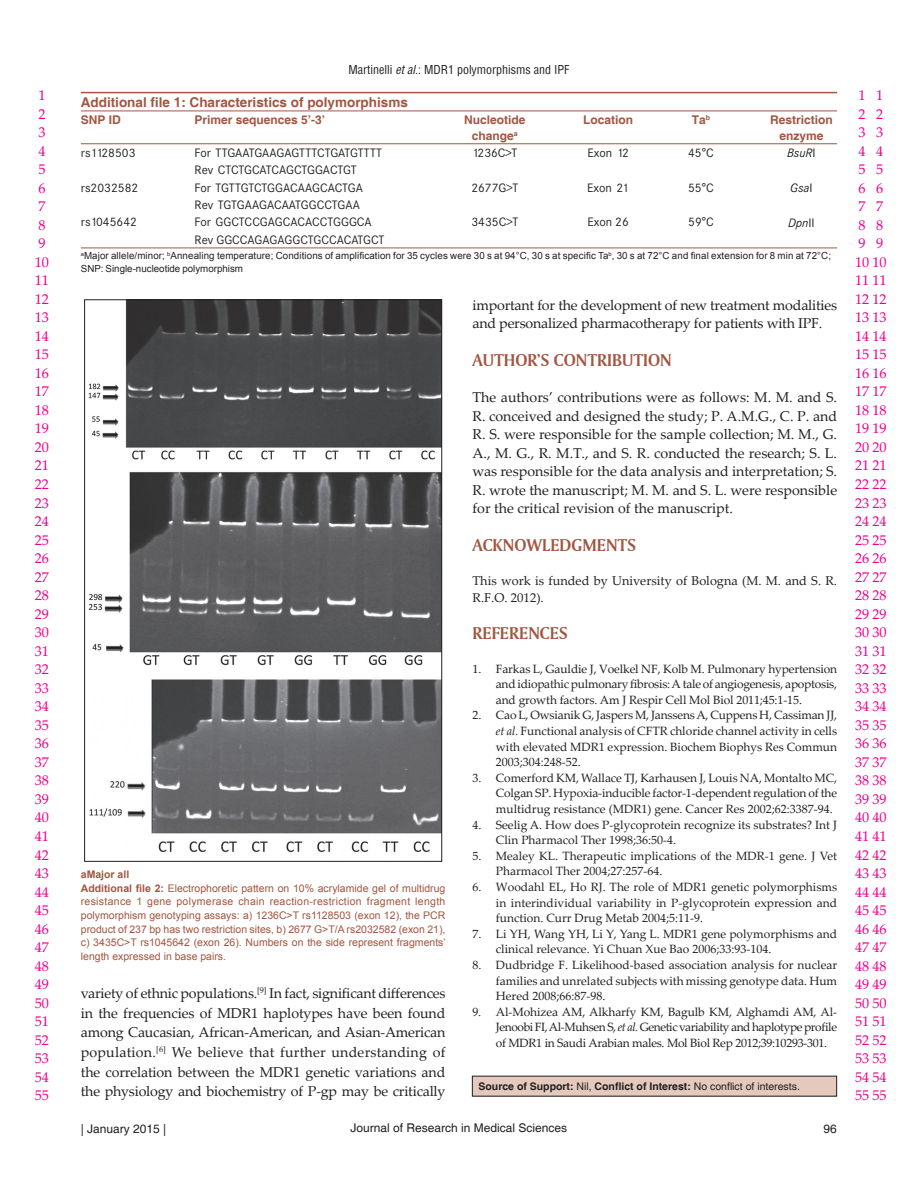
<style>
.page{position:relative;width:918px;height:1188px;background:#fff}
.page>*{position:absolute;margin:0;border:0;box-sizing:border-box;transform-origin:0 0}
.t1{font:18px "Amerigo BT Bold A";color:#a25641}
.t2{font:14.25px/18.6px "Palatino Linotype";letter-spacing:-.015em;color:#231f20;text-align:justify}
.t3{font:14.25px/18.5px "Palatino Linotype";color:#ed028c}
.t4{font:700 13.5px "Helvetica";color:#a25641}
.t5{font:12.75px/16.5px "Palatino Linotype";color:#231f20}
.t6{font:12px/15.6px "Palatino Linotype";color:#231f20;text-align:justify}
.t7{font:12px "Corporate SBQ";color:#231f20}
.t8{font:700 12px/15.6px "Helvetica";color:#a25641;text-align:center}
.t9{font:12px "Helvetica";color:#231f20}
.t10{font:condensed 12px "Helvetica";color:#231f20}
.t11{font:italic 12px "Corporate SBQ";color:#231f20}
.t12{font:10.5px/13.6px "Arial";color:#a25641}
.t13{font:700 10.5px "Helvetica";color:#231f20}
.t14{font:9.75px/12.8px "Arial";letter-spacing:.01em;color:#231f20}
.s1{font-style:italic}
.s2{font-style:normal}
.s3{font-weight:700}
.s4{font-weight:400}
</style>
<div class="page">
<hr style="left:81px;top:92px;width:685px;height:1px;background:#a25641">
<hr style="left:766px;top:92px;width:71px;height:1px;background:#a25641">
<hr style="left:81px;top:111px;width:756px;height:1px;background:#a25641">
<hr style="left:81px;top:143px;width:756px;height:1px;background:#a25641">
<hr style="left:195px;top:248px;width:642px;height:1px;background:#a25641">
<hr style="left:81px;top:248px;width:62px;height:1px;background:#a25641">
<hr style="left:143px;top:248px;width:52px;height:1px;background:#a25641">
<img style="left:88px;top:301px;width:352px;height:552px">
<div style="left:472px;top:1076px;width:365px;height:20px;background:#e5c9bd"></div>
<p class="t10" style="left:348px;top:62px;width:223px">Martinelli <span class="s1">et al.</span>: MDR1 polymorphisms and IPF</p>
<p class="t3" style="left:35px;top:88px;width:16px">1<br>2<br>3<br>4<br>5<br>6<br>7<br>8<br>9<br>10<br>11<br>12<br>13<br>14<br>15<br>16<br>17<br>18<br>19<br>20<br>21<br>22<br>23<br>24<br>25<br>26<br>27<br>28<br>29<br>30<br>31<br>32<br>33<br>34<br>35<br>36<br>37<br>38<br>39<br>40<br>41<br>42<br>43<br>44<br>45<br>46<br>47<br>48<br>49<br>50<br>51<br>52<br>53<br>54<br>55</p>
<p class="t3" style="left:855px;top:88px;width:33px;text-align:right">1<br>2<br>3<br>4<br>5<br>6<br>7<br>8<br>9<br>10 10<br>11 11<br>12 12<br>13 13<br>14 14<br>15 15<br>16 16<br>17 17<br>18 18<br>19 19<br>20 20<br>21 21<br>22 22<br>23 23<br>24 24<br>25 25<br>26 26<br>27 27<br>28 28<br>29 29<br>30 30<br>31 31<br>32 32<br>33 33<br>34 34<br>35 35<br>36 36<br>37 37<br>38 38<br>39 39<br>40 40<br>41 41<br>42 42<br>43 43<br>44 44<br>45 45<br>46 46<br>47 47<br>48 48<br>49 49<br>50 50<br>51 51<br>52 52<br>53 53<br>54 54<br>55 55</p>
<p class="t3" style="left:859px;top:88px;width:9px;text-align:justify">1<br>2<br>3<br>4<br>5<br>6<br>7<br>8<br>9</p>
<p class="t4" style="left:81px;top:94px;width:329px">Additional file 1: Characteristics of polymorphisms</p>
<p class="t8" style="left:81px;top:112px;width:42px">SNP ID</p>
<p class="t8" style="left:195px;top:112px;width:132px">Primer sequences 5’-3’</p>
<p class="t8" style="left:464px;top:112px;width:63px">Nucleotide change<sup>a</sup></p>
<p class="t8" style="left:583px;top:112px;width:52px">Location</p>
<p class="t8" style="left:692px;top:112px;width:20px">Ta<sup>b</sup></p>
<p class="t8" style="left:770px;top:112px;width:64px">Restriction enzyme</p>
<p class="t7" style="left:81px;top:148px;width:56px">rs1128503</p>
<p class="t7" style="left:195px;top:148px;width:189px">For TTGAATGAAGAGTTTCTGATGTTTT</p>
<p class="t7" style="left:472px;top:148px;width:47px">1236C&gt;T</p>
<p class="t7" style="left:587px;top:148px;width:43px">Exon 12</p>
<p class="t7" style="left:688px;top:148px;width:27px">45°C</p>
<p class="t11" style="left:787px;top:149px;width:30px">BsuR<span class="s2">I</span></p>
<p class="t7" style="left:195px;top:166px;width:164px">Rev CTCTGCATCAGCTGGACTGT</p>
<p class="t7" style="left:81px;top:183px;width:59px">rs2032582</p>
<p class="t7" style="left:195px;top:183px;width:170px">For TGTTGTCTGGACAAGCACTGA</p>
<p class="t7" style="left:471px;top:183px;width:48px">2677G&gt;T</p>
<p class="t7" style="left:587px;top:183px;width:43px">Exon 21</p>
<p class="t7" style="left:688px;top:183px;width:27px">55°C</p>
<p class="t11" style="left:790px;top:184px;width:24px">Gsa<span class="s2">I</span></p>
<p class="t7" style="left:195px;top:200px;width:167px">Rev TGTGAAGACAATGGCCTGAA</p>
<p class="t7" style="left:81px;top:218px;width:58px">rs1045642</p>
<p class="t7" style="left:195px;top:218px;width:179px">For GGCTCCGAGCACACCTGGGCA</p>
<p class="t7" style="left:471px;top:218px;width:48px">3435C&gt;T</p>
<p class="t7" style="left:587px;top:218px;width:43px">Exon 26</p>
<p class="t7" style="left:688px;top:218px;width:27px">59°C</p>
<p class="t11" style="left:788px;top:218px;width:28px">Dpn<span class="s2">II</span></p>
<p class="t7" style="left:195px;top:235px;width:191px">Rev GGCCAGAGAGGCTGCCACATGCT</p>
<p class="t14" style="left:81px;top:249px;width:752px"><sup>a</sup>Major allele/minor; <sup>b</sup>Annealing temperature; Conditions of amplification for 35 cycles were 30 s at 94°C, 30 s at specific Ta<sup>b</sup>, 30 s at 72°C and final extension for 8 min at 72°C;<br>SNP: Single-nucleotide polymorphism</p>
<p class="t2" style="left:472px;top:297px;width:366px">important for the development of new treatment modalities and personalized pharmacotherapy for patients with IPF.</p>
<h1 class="t1" style="left:472px;top:349px;width:201px">AUTHOR’S CONTRIBUTION</h1>
<p class="t2" style="left:472px;top:390px;width:366px">The authors’ contributions were as follows: M. M. and S.<br>R. conceived and designed the study; P. A.M.G., C. P. and R. S. were responsible for the sample collection; M. M., G.<br>A., M. G., R. M.T., and S. R. conducted the research; S. L. was responsible for the data analysis and interpretation; S.<br>R. wrote the manuscript; M. M. and S. L. were responsible for the critical revision of the manuscript.</p>
<h1 class="t1" style="left:472px;top:534px;width:165px">ACKNOWLEDGMENTS</h1>
<p class="t5" style="left:472px;top:574px;width:366px">This work is funded by University of Bologna (M. M. and S. R.<br>R.F.O. 2012).</p>
<h1 class="t1" style="left:472px;top:622px;width:97px">REFERENCES</h1>
<p class="t6" style="left:496px;top:662px;width:343px;text-indent:-23px">1. Farkas L, Gauldie J, Voelkel NF, Kolb M. Pulmonary hypertension and idiopathic pulmonary fibrosis: A tale of angiogenesis, apoptosis, and growth factors. Am J Respir Cell Mol Biol 2011;45:1-15.</p>
<p class="t6" style="left:496px;top:709px;width:343px;text-indent:-23px">2. Cao L, Owsianik G, Jaspers M, Janssens A, Cuppens H, Cassiman JJ, <span class="s1">et al.</span> Functional analysis of CFTR chloride channel activity in cells with elevated MDR1 expression. Biochem Biophys Res Commun 2003;304:248-52.</p>
<p class="t6" style="left:496px;top:771px;width:343px;text-indent:-23px">3. Comerford KM, Wallace TJ, Karhausen J, Louis NA, Montalto MC, Colgan SP. Hypoxia-inducible factor-1-dependent regulation of the multidrug resistance (MDR1) gene. Cancer Res 2002;62:3387-94.</p>
<p class="t6" style="left:496px;top:818px;width:343px;text-indent:-23px">4. Seelig A. How does P-glycoprotein recognize its substrates? Int J<br>Clin Pharmacol Ther 1998;36:50-4.</p>
<p class="t6" style="left:496px;top:849px;width:343px;text-indent:-23px">5. Mealey KL. Therapeutic implications of the MDR-1 gene. J Vet<br>Pharmacol Ther 2004;27:257-64.</p>
<p class="t6" style="left:496px;top:881px;width:343px;text-indent:-23px">6. Woodahl EL, Ho RJ. The role of MDR1 genetic polymorphisms in interindividual variability in P-glycoprotein expression and function. Curr Drug Metab 2004;5:11-9.</p>
<p class="t6" style="left:496px;top:927px;width:343px;text-indent:-23px">7. Li YH, Wang YH, Li Y, Yang L. MDR1 gene polymorphisms and clinical relevance. Yi Chuan Xue Bao 2006;33:93-104.</p>
<p class="t6" style="left:496px;top:959px;width:343px;text-indent:-23px">8. Dudbridge F. Likelihood-based association analysis for nuclear families and unrelated subjects with missing genotype data. Hum Hered 2008;66:87-98.</p>
<p class="t6" style="left:496px;top:1005px;width:343px;text-indent:-23px">9. Al-Mohizea AM, Alkharfy KM, Bagulb KM, Alghamdi AM, Al-Jenoobi FI, Al-Muhsen S, <span class="s1">et al.</span> Genetic variability and haplotype profile of MDR1 in Saudi Arabian males. Mol Biol Rep 2012;39:10293-301.</p>
<p class="t12" style="left:81px;top:868px;width:367px"><span class="s3">aMajor all<br>Additional file 2:</span> Electrophoretic pattern on 10% acrylamide gel of multidrug resistance 1 gene polymerase chain reaction-restriction fragment length polymorphism genotyping assays: a) 1236C&gt;T rs1128503 (exon 12), the PCR product of 237 bp has two restriction sites, b) 2677 G&gt;T/A rs2032582 (exon 21), c) 3435C&gt;T rs1045642 (exon 26). Numbers on the side represent fragments’ length expressed in base pairs.</p>
<p class="t2" style="left:81px;top:985px;width:366px;line-height:19.6px">variety of ethnic populations.<sup>[9]</sup> In fact, significant differences in the frequencies of MDR1 haplotypes have been found among Caucasian, African-American, and Asian-American population.<sup>[6]</sup> We believe that further understanding of the correlation between the MDR1 genetic variations and the physiology and biochemistry of P-gp may be critically</p>
<p class="t13" style="left:479px;top:1080px;width:323px">Source of Support: <span class="s4">Nil,</span> Conflict of Interest: <span class="s4">No conflict of interests.</span></p>
<p class="t9" style="left:81px;top:1122px;width:87px">| January 2015 |</p>
<p class="t9" style="left:351px;top:1121px;width:218px">Journal of Research in Medical Sciences</p>
<p class="t9" style="left:824px;top:1122px;width:15px">96</p>
</div>
